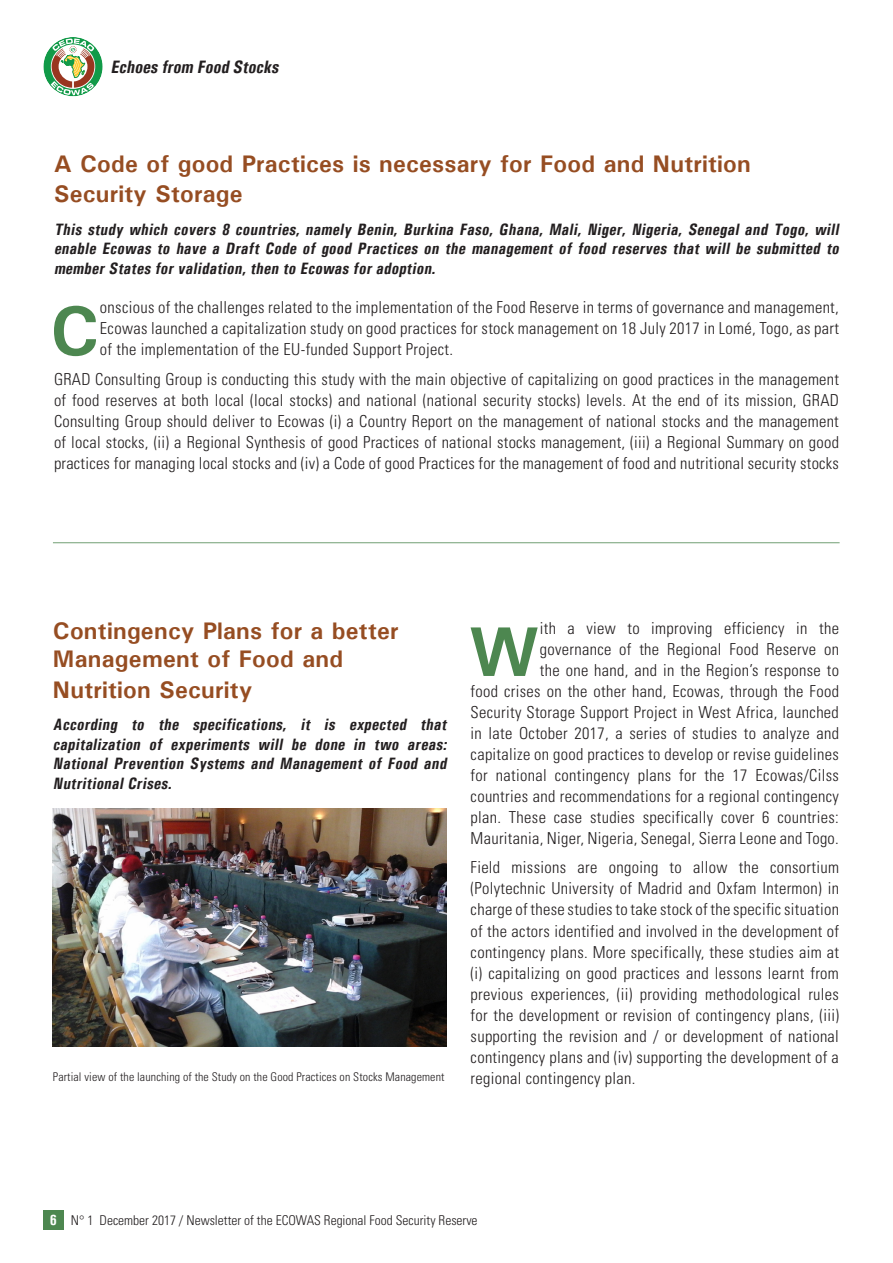
<style>
.page{position:relative;width:893px;height:1263px;background:#fff}
.page>*{position:absolute;margin:0;border:0;box-sizing:border-box;transform-origin:0 0}
.t1{font:700 70.5px "Univers";color:#4d8750}
.t2{font:700 24px/29.7px "Univers";letter-spacing:.01em;color:#964d22}
.t3{font:italic 700 condensed 18px "Univers";color:#231f20}
.t4{font:300 condensed 16.5px/21px "Univers LT Std";letter-spacing:.02em;color:#231f20;text-align:justify}
.t5{font:italic 700 condensed 16.5px/19.5px "Univers";color:#231f20;text-align:justify}
.t6{font:300 condensed 13.5px "Univers LT Std";color:#231f20}
.t7{font:300 condensed 12px "Univers LT Std";letter-spacing:.01em;color:#231f20}
.s1{font-family:"Univers";font-weight:700;font-size:15px;color:#fff}
</style>
<div class="page">
<div style="left:44px;top:1210px;width:20px;height:19px;background:#4d8750"></div>
<svg style="left:43px;top:37px;width:60px;height:59px"></svg>
<hr style="left:53px;top:542px;width:787px;height:1px;background:#4d8750">
<img style="left:53px;top:808px;width:393px;height:238px">
<p class="t3" style="left:111px;top:56px;width:173px">Echoes from Food Stocks</p>
<p class="t2" style="left:54px;top:148px;width:698px;line-height:30.6px">A Code of good Practices is necessary for Food and Nutrition<br>Security Storage</p>
<p class="t5" style="left:54px;top:219px;width:790px">This study which covers 8 countries, namely Benin, Burkina Faso, Ghana, Mali, Niger, Nigeria, Senegal and Togo, will enable Ecowas to have a Draft Code of good Practices on the management of food reserves that will be submitted to memberStates forvalidation,then to Ecowas foradoption.</p>
<p class="t1" style="left:50px;top:286px;width:51px">C</p>
<p class="t4" style="left:100px;top:297px;width:741px">onscious of the challenges related to the implementation of the Food Reserve in terms of governance and management, Ecowas launched a capitalization study on good practices for stock management on 18 July 2017 in Lomé, Togo, as part of the implementation of the EU-funded Support Project.</p>
<p class="t4" style="left:54px;top:368px;width:787px">GRAD Consulting Group is conducting this study with the main objective of capitalizing on good practices in the management of food reserves at both local (local stocks) and national (national security stocks) levels. At the end of its mission, GRAD Consulting Group should deliver to Ecowas (i) a Country Report on the management of national stocks and the management of local stocks, (ii) a Regional Synthesis of good Practices of national stocks management, (iii) a Regional Summary on good practices for managing local stocks and (iv) a Code of good Practices for the management of food and nutritional security stocks</p>
<p class="t2" style="left:53px;top:615px;width:347px">Contingency Plans for a better<br>Management of Food and<br>Nutrition Security</p>
<p class="t5" style="left:53px;top:715px;width:398px">According to the specifications, it is expected that capitalization of experiments will be done in two areas:<br>National Prevention Systems and Management of Food and NutritionalCrises.</p>
<p class="t7" style="left:53px;top:1070px;width:393px">Partial view of the launching of the Study on the Good Practices on Stocks Management</p>
<p class="t4" style="left:471px;top:618px;width:370px;text-align:right">ith a view to improving efficiency in the governance of the Regional Food Reserve on<br>the one hand, and in the Region’s response to<br>food crises on the other hand, Ecowas, through the Food Security Storage Support Project in West Africa, launched in late October 2017, a series of studies to analyze and capitalize on good practices to develop or revise guidelines for national contingency plans for the 17 Ecowas/Cilss countries and recommendations for a regional contingency plan. These case studies specifically cover 6 countries:<br>Mauritania, Niger, Nigeria, Senegal, Sierra Leone and Togo.</p>
<p class="t4" style="left:471px;top:857px;width:370px">Field missions are ongoing to allow the consortium (Polytechnic University of Madrid and Oxfam Intermon) in charge of these studies to take stock of the specific situation of the actors identified and involved in the development of contingency plans. More specifically, these studies aim at (i) capitalizing on good practices and lessons learnt from previous experiences, (ii) providing methodological rules for the development or revision of contingency plans, (iii) supporting the revision and / or development of national contingency plans and (iv) supporting the development of a regional contingency plan.</p>
<p class="t1" style="left:469px;top:607px;width:72px">W</p>
<p class="t6" style="left:50px;top:1212px;width:429px"><span class="s1">6</span> N° 1 December 2017 / Newsletter of the ECOWAS Regional Food Security Reserve</p>
</div>
